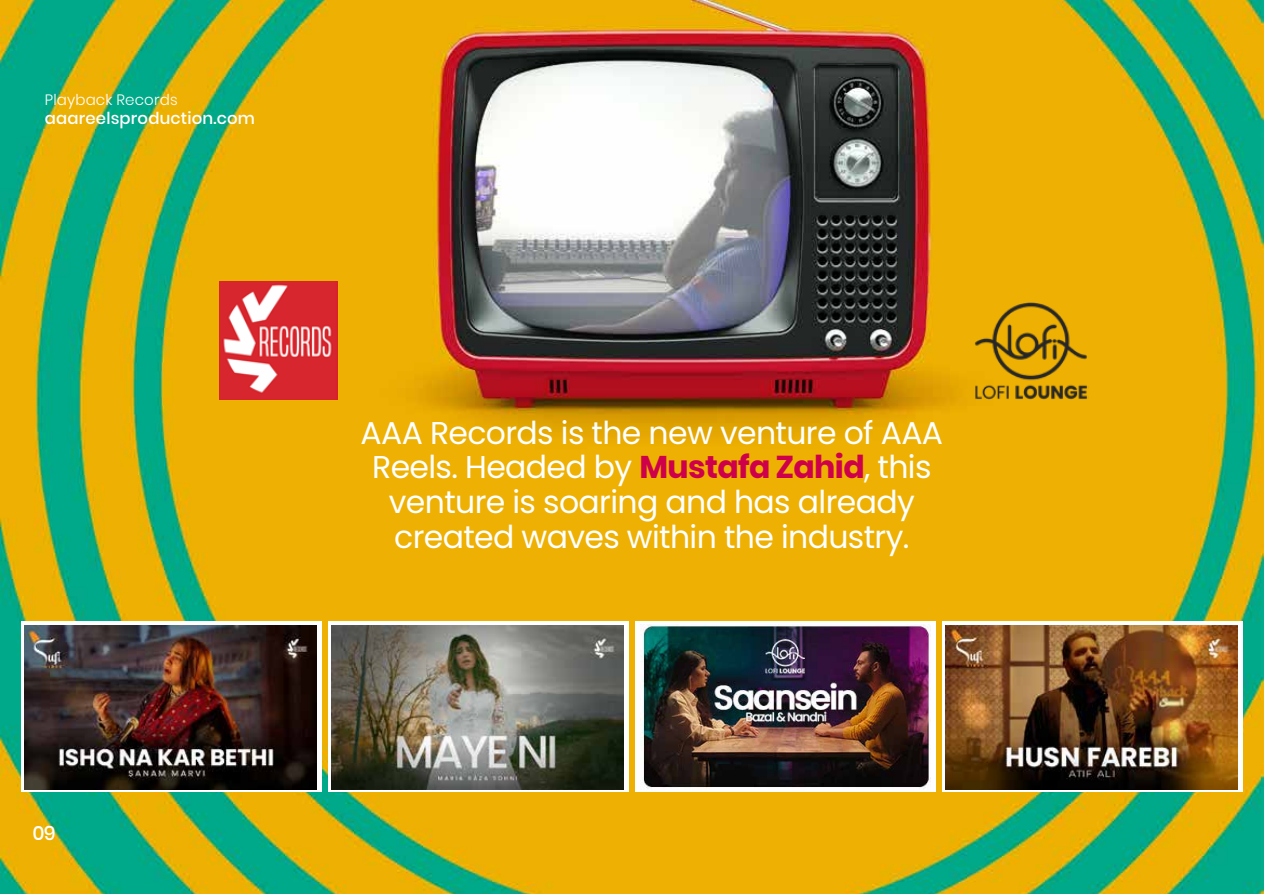
<style>
.page{position:relative;width:1264px;height:894px;background:#fff}
.page>*{position:absolute;margin:0;border:0;box-sizing:border-box;transform-origin:0 0}
.t1{font:31.5px/34.5px "Poppins";letter-spacing:-.02em;color:#fff;text-align:center}
.t2{font:500 19.5px "Poppins";color:#fff}
.t3{font:500 16.5px "Poppins";letter-spacing:.01em;color:#fff}
.t4{font:300 15px "Poppins";letter-spacing:.01em;color:#fff}
.s1{font-weight:700;color:#ce004a}
</style>
<div class="page">
<img style="left:0;top:0;width:1264px;height:894px">
<img style="left:973px;top:302px;width:116px;height:98px">
<svg style="left:21px;top:621px;width:300px;height:170px"></svg>
<svg style="left:328px;top:621px;width:300px;height:170px"></svg>
<div style="left:635px;top:621px;width:301px;height:170px;background:#fff"></div>
<svg style="left:943px;top:621px;width:300px;height:170px"></svg>
<img style="left:25px;top:625px;width:292px;height:164px">
<img style="left:332px;top:625px;width:292px;height:164px">
<img style="left:640px;top:624px;width:291px;height:165px">
<img style="left:946px;top:625px;width:292px;height:164px">
<img style="left:219px;top:281px;width:119px;height:119px">
<p class="t4" style="left:45px;top:91px;width:134px">Playback Records</p>
<p class="t3" style="left:45px;top:108px;width:212px">aaareelsproduction.com</p>
<p class="t2" style="left:32px;top:822px;width:25px">09</p>
<p class="t1" style="left:360px;top:416px;width:584px">AAA Records is the new venture of AAA Reels. Headed by <span class="s1">Mustafa Zahid</span>, this venture is soaring and has already created waves within the industry.</p>
</div>
